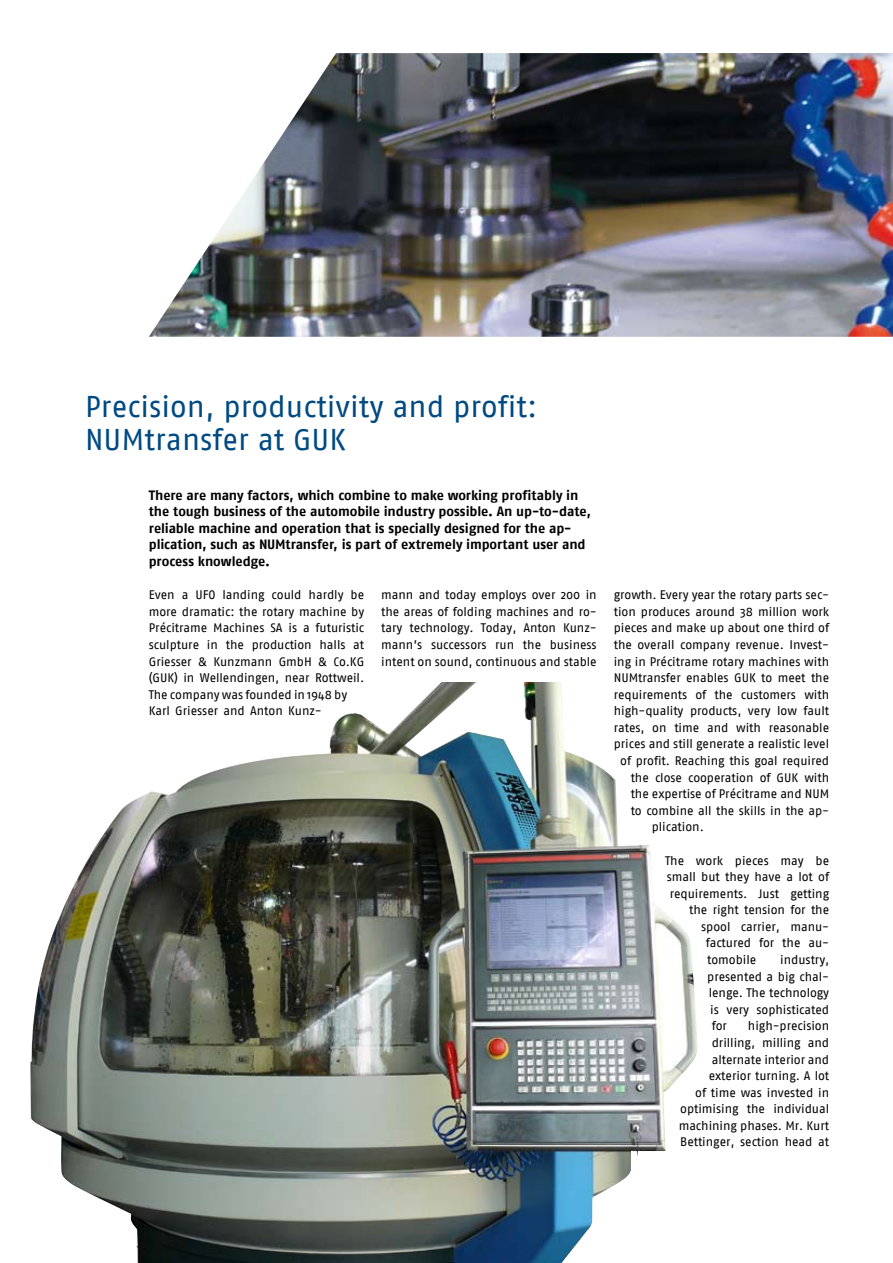
<style>
.page{position:relative;width:893px;height:1263px;background:#fff}
.page>*{position:absolute;margin:0;border:0;box-sizing:border-box;transform-origin:0 0}
.t1{font:30px/33.2px "Fago No";color:#004a82}
.t2{font:700 13.5px/16.6px "Fago No";letter-spacing:-.005em;color:#000}
.t3{font:12.3px/16.6px "Fago No";letter-spacing:-.005em;color:#000}
</style>
<div class="page">
<img style="left:149px;top:53px;width:744px;height:284px">
<img style="left:30px;top:682px;width:667px;height:581px">
<h1 class="t1" style="left:85px;top:389px;width:454px">Precision, productivity and profit:<br>NUMtransfer at GUK</h1>
<p class="t2" style="left:149px;top:486px;width:444px">There are many factors, which combine to make working profitably in the tough business of the automobile industry possible. An up-to-date, reliable machine and operation that is specially designed for the ap&shy;plication, such as NUMtransfer, is part of extremely important user and process knowledge.</p>
<p class="t3" style="left:149px;top:586px;width:217px">Even a UFO landing could hardly be more dramatic: the rotary machine by Précitrame Machines SA is a futuristic sculpture in the production halls at Griesser &amp; Kunzmann GmbH &amp; Co.KG (GUK) in Wellendingen, near Rottweil.<br>The company was founded in 1948 by Karl Griesser and Anton Kunz-</p>
<p class="t3" style="left:381px;top:586px;width:217px;text-align:justify">mann and today employs over 200 in the areas of folding machines and ro&shy;tary technology. Today, Anton Kunz&shy;mann’s successors run the business intent on sound, continuous and stable</p>
<p class="t3" style="left:614px;top:586px;width:217px">growth. Every year the rotary parts sec-</p>
<p class="t3" style="left:614px;top:603px;width:217px">tion produces around 38 million work</p>
<p class="t3" style="left:614px;top:620px;width:217px">pieces and make up about one third of</p>
<p class="t3" style="left:614px;top:636px;width:217px">the overall company revenue. Invest-</p>
<p class="t3" style="left:614px;top:653px;width:217px">ing in Précitrame rotary machines with</p>
<p class="t3" style="left:614px;top:669px;width:217px">NUMtransfer enables GUK to meet the</p>
<p class="t3" style="left:614px;top:686px;width:217px">requirements of the customers with</p>
<p class="t3" style="left:614px;top:702px;width:217px">high-quality products, very low fault</p>
<p class="t3" style="left:614px;top:719px;width:217px">rates, on time and with reasonable</p>
<p class="t3" style="left:614px;top:736px;width:217px">prices and still generate a realistic level</p>
<p class="t3" style="left:620px;top:752px;width:210px">of profit. Reaching this goal required</p>
<p class="t3" style="left:631px;top:769px;width:200px">the close cooperation of GUK with</p>
<p class="t3" style="left:631px;top:785px;width:200px">the expertise of Précitrame and NUM</p>
<p class="t3" style="left:631px;top:802px;width:200px">to combine all the skills in the ap-</p>
<p class="t3" style="left:652px;top:819px;width:54px">plication.</p>
<p class="t3" style="left:665px;top:852px;width:165px">The work pieces may be</p>
<p class="t3" style="left:667px;top:868px;width:164px">small but they have a lot of</p>
<p class="t3" style="left:670px;top:885px;width:161px">requirements. Just getting</p>
<p class="t3" style="left:689px;top:901px;width:141px">the right tension for the</p>
<p class="t3" style="left:701px;top:918px;width:129px">spool carrier, manu-</p>
<p class="t3" style="left:706px;top:935px;width:125px">factured for the au-</p>
<p class="t3" style="left:707px;top:951px;width:51px">tomobile</p>
<p class="t3" style="left:780px;top:951px;width:50px">industry,</p>
<p class="t3" style="left:707px;top:968px;width:123px">presented a big chal-</p>
<p class="t3" style="left:709px;top:984px;width:122px">lenge. The technology</p>
<p class="t3" style="left:710px;top:1001px;width:120px">is very sophisticated</p>
<p class="t3" style="left:712px;top:1018px;width:17px">for</p>
<p class="t3" style="left:679px;top:1018px;width:152px;text-align:right">high-precision<br>drilling, milling and alternate interior and exterior turning. A lot<br>of time was invested in optimising the individual machining phases. Mr. Kurt<br>Bettinger, section head at</p>
</div>
